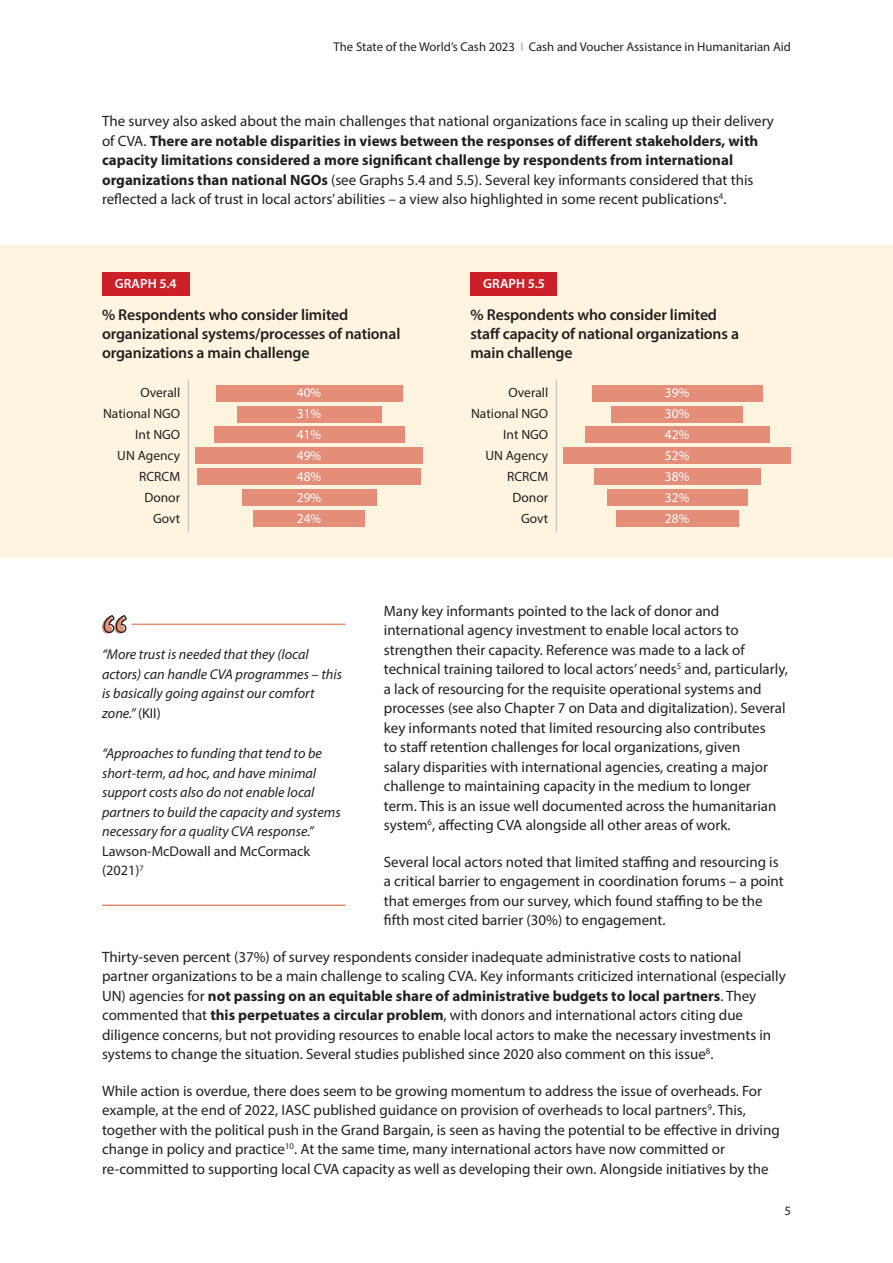
<style>
.page{position:relative;width:893px;height:1263px;background:#fff}
.page>*{position:absolute;margin:0;border:0;box-sizing:border-box;transform-origin:0 0}
.t1{font:600 15.75px/18.8px "Myriad Pro";letter-spacing:-.01em;color:#231f20}
.t2{font:15px/19.5px "Myriad Pro";color:#231f20}
.t3{font:italic 14.25px/19.5px "Myriad Pro";color:#231f20}
.t4{font:13.5px/21px "Myriad Pro";color:#231f20;text-align:right}
.t5{font:13.5px/21px "Myriad Pro";color:#fff;text-align:justify}
.t6{font:600 13.35px "Myriad Pro";letter-spacing:.01em;color:#fff}
.t7{font:12.75px "Myriad Pro";color:#231f20}
.s1{color:#e48e78}
.s2{font-weight:700}
.s3{font-style:normal}
</style>
<div class="page">
<div style="left:0;top:245px;width:893px;height:312px;background:#fef4df"></div>
<div style="left:102px;top:272px;width:87px;height:23px;background:#cb2028"></div>
<div style="left:470px;top:272px;width:87px;height:23px;background:#cb2028"></div>
<div style="left:253px;top:510px;width:112px;height:17px;background:#e48e79"></div>
<div style="left:242px;top:489px;width:134px;height:17px;background:#e48e79"></div>
<div style="left:197px;top:468px;width:224px;height:17px;background:#e48e79"></div>
<div style="left:195px;top:447px;width:228px;height:17px;background:#e48e79"></div>
<div style="left:214px;top:426px;width:190px;height:17px;background:#e48e79"></div>
<div style="left:237px;top:405px;width:144px;height:17px;background:#e48e79"></div>
<div style="left:216px;top:385px;width:186px;height:17px;background:#e48e79"></div>
<hr style="left:188px;top:380px;width:1px;height:152px;background:#bcbdc0">
<div style="left:616px;top:510px;width:122px;height:17px;background:#e48e79"></div>
<div style="left:607px;top:489px;width:140px;height:17px;background:#e48e79"></div>
<div style="left:594px;top:468px;width:166px;height:17px;background:#e48e79"></div>
<div style="left:563px;top:447px;width:228px;height:17px;background:#e48e79"></div>
<div style="left:585px;top:426px;width:184px;height:17px;background:#e48e79"></div>
<div style="left:611px;top:405px;width:132px;height:17px;background:#e48e79"></div>
<div style="left:591px;top:385px;width:171px;height:17px;background:#e48e79"></div>
<hr style="left:556px;top:380px;width:1px;height:152px;background:#bcbdc0">
<svg style="left:102px;top:615px;width:25px;height:19px"></svg>
<hr style="left:132px;top:624px;width:214px;height:1px;background:#e48e78">
<hr style="left:102px;top:904px;width:244px;height:2px;background:#e48e78">
<p class="t7" style="left:334px;top:39px;width:459px">The State of the World’s Cash 2023 <span class="s1">I</span> Cash and Voucher Assistance in Humanitarian Aid</p>
<p class="t2" style="left:102px;top:111px;width:673px">The survey also asked about the main challenges that national organizations face in scaling up their delivery of CVA. <span class="s2">There are notable disparities in views between the responses of different stakeholders, with capacity limitations considered a more significant challenge by respondents from international organizations than national NGOs</span> (see Graphs 5.4 and 5.5). Several key informants considered that this reflected a lack of trust in local actors’ abilities – a view also highlighted in some recent publications<sup>4</sup>.</p>
<p class="t6" style="left:115px;top:275px;width:63px">GRAPH 5.4</p>
<p class="t6" style="left:483px;top:275px;width:63px">GRAPH 5.5</p>
<p class="t1" style="left:102px;top:305px;width:300px">% Respondents who consider limited organizational systems/processes of national organizations a main challenge</p>
<p class="t1" style="left:470px;top:305px;width:270px">% Respondents who consider limited staff capacity of national organizations a main challenge</p>
<p class="t4" style="left:103px;top:382px;width:79px">Overall<br>National NGO<br>Int NGO<br>UN Agency<br>RCRCM<br>Donor<br>Govt</p>
<p class="t5" style="left:297px;top:382px;width:26px">40% 31% 41% 49% 48% 29% 24%</p>
<p class="t4" style="left:471px;top:382px;width:79px">Overall<br>National NGO<br>Int NGO<br>UN Agency<br>RCRCM<br>Donor<br>Govt</p>
<p class="t5" style="left:665px;top:382px;width:26px">39% 30% 42% 52% 38% 32% 28%</p>
<p class="t2" style="left:384px;top:601px;width:406px">Many key informants pointed to the lack of donor and international agency investment to enable local actors to strengthen their capacity. Reference was made to a lack of technical training tailored to local actors’ needs<sup>5</sup> and, particularly, a lack of resourcing for the requisite operational systems and processes (see also Chapter 7 on Data and digitalization). Several key informants noted that limited resourcing also contributes<br>to staff retention challenges for local organizations, given<br>salary disparities with international agencies, creating a major challenge to maintaining capacity in the medium to longer<br>term. This is an issue well documented across the humanitarian system<sup>6</sup>, affecting CVA alongside all other areas of work.</p>
<p class="t2" style="left:384px;top:852px;width:401px">Several local actors noted that limited staffing and resourcing is a critical barrier to engagement in coordination forums – a point that emerges from our survey, which found staffing to be the fifth most cited barrier (30%) to engagement.</p>
<p class="t2" style="left:102px;top:947px;width:685px">Thirty-seven percent (37%) of survey respondents consider inadequate administrative costs to national partner organizations to be a main challenge to scaling CVA. Key informants criticized international (especially UN) agencies for <span class="s2">not passing on an equitable share of administrative budgets to local partners</span>. They commented that <span class="s2">this perpetuates a circular problem</span>, with donors and international actors citing due diligence concerns, but not providing resources to enable local actors to make the necessary investments in systems to change the situation. Several studies published since 2020 also comment on this issue<sup>8</sup>.</p>
<p class="t2" style="left:102px;top:1081px;width:679px">While action is overdue, there does seem to be growing momentum to address the issue of overheads. For example, at the end of 2022, IASC published guidance on provision of overheads to local partners<sup>9</sup>. This, together with the political push in the Grand Bargain, is seen as having the potential to be effective in driving change in policy and practice<sup>10</sup>. At the same time, many international actors have now committed or re-committed to supporting local CVA capacity as well as developing their own. Alongside initiatives by the</p>
<p class="t3" style="left:102px;top:644px;width:241px">“More trust is needed that they (local actors) can handle CVA programmes – this is basically going against our comfort zone.” <span class="s3">(KII)</span></p>
<p class="t3" style="left:102px;top:744px;width:240px">“Approaches to funding that tend to be short-term, ad hoc, and have minimal support costs also do not enable local partners to build the capacity and systems necessary for a quality CVA response.” <span class="s3">Lawson-McDowall and McCormack (2021)</span><sup>7</sup></p>
<p class="t7" style="left:784px;top:1203px;width:8px">5</p>
</div>
